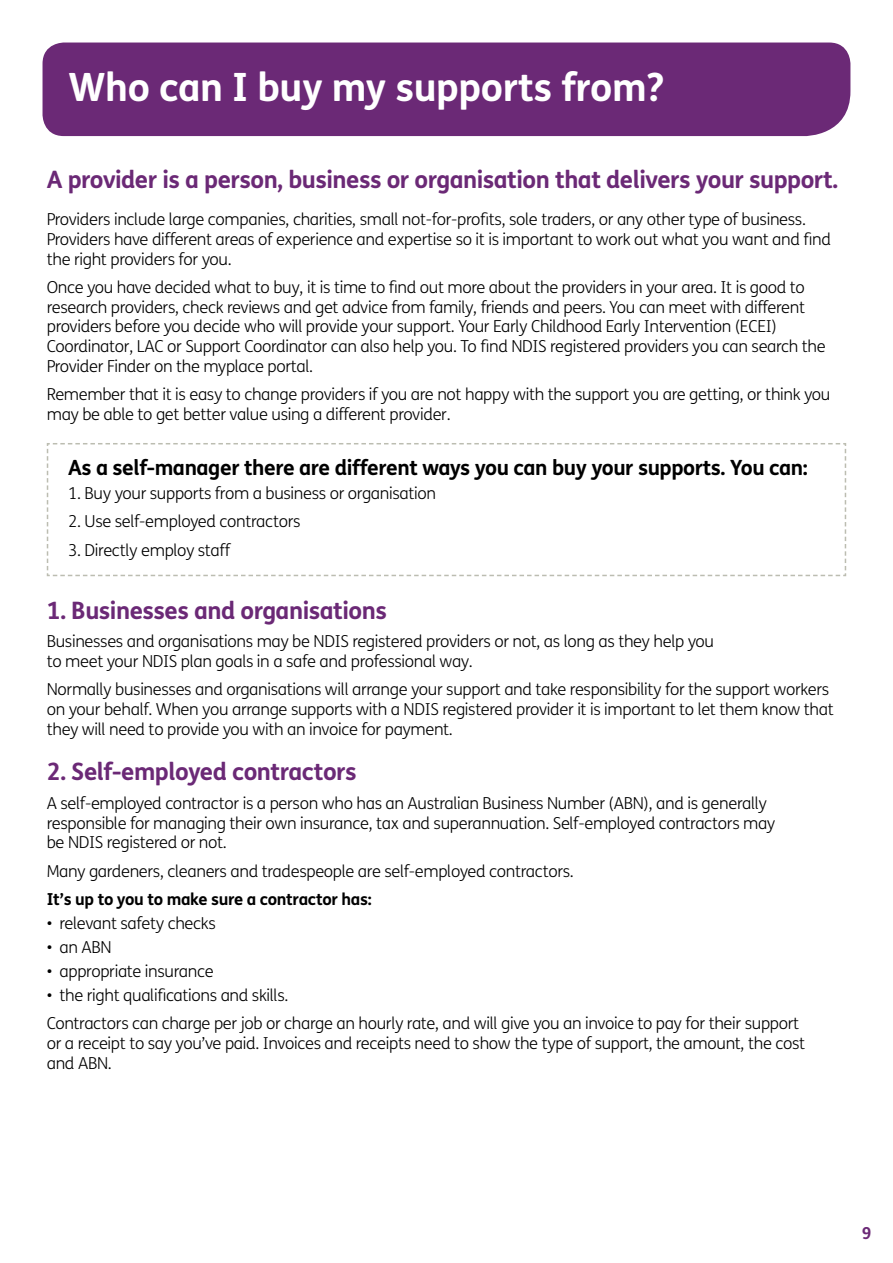
<style>
.page{position:relative;width:893px;height:1263px;background:#fff}
.page>*{position:absolute;margin:0;border:0;box-sizing:border-box;transform-origin:0 0}
.t1{font:700 39px "FS Me";letter-spacing:-.01em;color:#fff}
.t2{font:700 24px "FS Me";letter-spacing:-.02em;color:#6b2976}
.t3{font:700 21px "FS Me";letter-spacing:-.02em;color:#000}
.t4{font:300 16.5px/19.8px "FS Me";letter-spacing:-.02em;color:#000}
.t5{font:700 16.5px "FS Me";letter-spacing:-.02em;color:#000}
.t6{font:700 16.5px "FS Me";color:#6b2976}
</style>
<div class="page">
<div style="left:43px;top:43px;width:807px;height:93px;background:#6b2976"></div>
<svg style="left:46px;top:443px;width:801px;height:134px"></svg>
<h2 class="t1" style="left:68px;top:63px;width:598px">Who can I buy my supports from?</h2>
<h3 class="t2" style="left:47px;top:165px;width:793px">A provider is a person, business or organisation that delivers your support.</h3>
<p class="t4" style="left:47px;top:210px;width:786px">Providers include large companies, charities, small not-for-profts, sole traders, or any other type of business.<br>Providers have different areas of experience and expertise so it is important to work out what you want and fnd the right providers for you.</p>
<p class="t4" style="left:47px;top:278px;width:780px">Once you have decided what to buy, it is time to fnd out more about the providers in your area. It is good to research providers, check reviews and get advice from family, friends and peers. You can meet with different providers before you decide who will provide your support. Your Early Childhood Early Intervention (ECEI)<br>Coordinator, LAC or Support Coordinator can also help you. To fnd NDIS registered providers you can search the Provider Finder on the myplace portal.</p>
<p class="t4" style="left:47px;top:385px;width:785px">Remember that it is easy to change providers if you are not happy with the support you are getting, or think you may be able to get better value using a different provider.</p>
<h3 class="t3" style="left:68px;top:455px;width:741px">As a self-manager there are different ways you can buy your supports. You can:</h3>
<p class="t4" style="left:68px;top:484px;width:369px">1. Buy your supports from a business or organisation</p>
<p class="t4" style="left:68px;top:512px;width:234px">2. Use self-employed contractors</p>
<p class="t4" style="left:68px;top:540px;width:165px">3. Directly employ staff</p>
<h3 class="t2" style="left:47px;top:595px;width:342px">1. Businesses and organisations</h3>
<p class="t4" style="left:47px;top:632px;width:669px">Businesses and organisations may be NDIS registered providers or not, as long as they help you to meet your NDIS plan goals in a safe and professional way.</p>
<p class="t4" style="left:47px;top:680px;width:789px">Normally businesses and organisations will arrange your support and take responsibility for the support workers on your behalf. When you arrange supports with a NDIS registered provider it is important to let them know that they will need to provide you with an invoice for payment.</p>
<h3 class="t2" style="left:47px;top:757px;width:311px">2. Self-employed contractors</h3>
<p class="t4" style="left:47px;top:793px;width:730px">A self-employed contractor is a person who has an Australian Business Number (ABN), and is generally responsible for managing their own insurance, tax and superannuation. Self-employed contractors may be NDIS registered or not.</p>
<p class="t4" style="left:47px;top:861px;width:529px">Many gardeners, cleaners and tradespeople are self-employed contractors.</p>
<p class="t5" style="left:47px;top:889px;width:326px">It’s up to you to make sure a contractor has:</p>
<p class="t4" style="left:47px;top:914px;width:171px">• relevant safety checks</p>
<p class="t4" style="left:47px;top:937px;width:66px">• an ABN</p>
<p class="t4" style="left:47px;top:961px;width:168px">• appropriate insurance</p>
<p class="t4" style="left:47px;top:985px;width:243px">• the right qualifcations and skills.</p>
<p class="t4" style="left:47px;top:1014px;width:760px">Contractors can charge per job or charge an hourly rate, and will give you an invoice to pay for their support or a receipt to say you’ve paid. Invoices and receipts need to show the type of support, the amount, the cost and ABN.</p>
<p class="t6" style="left:862px;top:1223px;width:11px">9</p>
</div>
